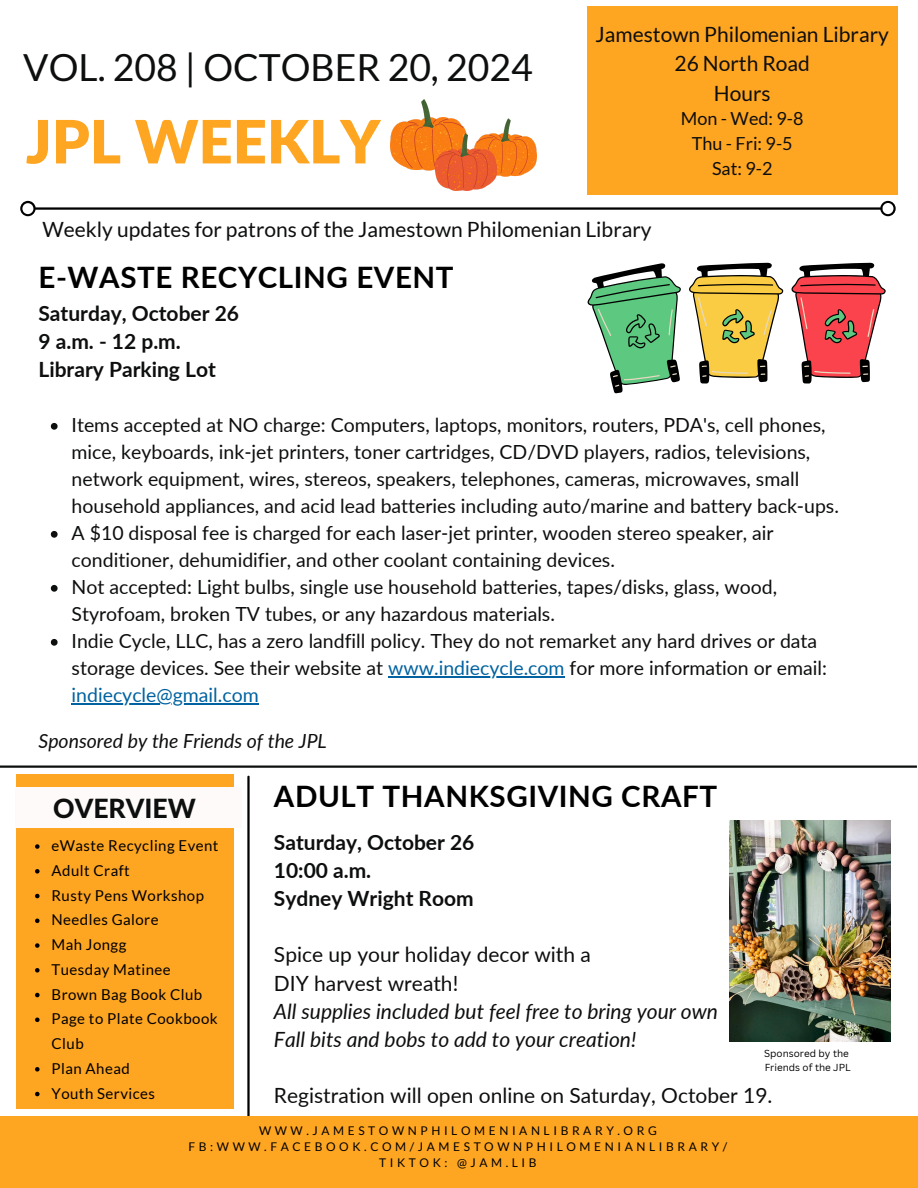
<style>
.page{position:relative;width:918px;height:1188px;background:#fff}
.page>*{position:absolute;margin:0;border:0;box-sizing:border-box;transform-origin:0 0}
.t1{font:900 59.7px "Lato Latin";color:#fea521}
.t2{font:37.35px "Lato";color:#0d0e0e}
.t3{font:700 29.55px "Lato";letter-spacing:.02em;color:#000}
.t4{font:800 26.55px "Lato Latin";color:#0d0e0e}
.t5{font:21px/29.2px "Lato";color:#0d0e0e;text-align:center}
.t6{font:italic 21px/28.2px "Lato";color:#0d0e0e}
.t7{font:700 21px/28.2px "Lato";color:#0d0e0e}
.t8{font:19.5px/27px "Lato";color:#0d0e0e}
.t9{font:italic 19.5px "Lato";color:#0d0e0e}
.t10{font:19.5px "Lato";color:#0062a0}
.t11{font:18px/24.8px "Lato";color:#0d0e0e;text-align:center}
.t12{font:15px/24.8px "Lato";letter-spacing:.03em;color:#000}
.t13{font:12px "Lato";letter-spacing:.3em;color:#000}
.t14{font:9.9px "Canva Sans";color:#000}
.s1{color:#0062a0}
.s2{font-style:normal}
</style>
<div class="page">
<div style="left:16px;top:775px;width:218px;height:334px;background:#fea521"></div>
<div style="left:587px;top:7px;width:311px;height:188px;background:#fea521"></div>
<hr style="left:247px;top:777px;width:3px;height:346px;background:#000">
<div style="left:0;top:1116px;width:918px;height:72px;background:#fea521"></div>
<svg style="left:20px;top:201px;width:876px;height:15px"></svg>
<hr style="left:0;top:766px;width:917px;height:2px;background:#0d0e0e">
<div style="left:16px;top:787px;width:218px;height:41px;background:#fffafa"></div>
<img style="left:390px;top:99px;width:146px;height:91px">
<svg style="left:51px;top:423px;width:7px;height:7px"></svg>
<svg style="left:51px;top:531px;width:7px;height:7px"></svg>
<svg style="left:51px;top:585px;width:7px;height:7px"></svg>
<svg style="left:51px;top:639px;width:7px;height:7px"></svg>
<hr style="left:388px;top:676px;width:177px;height:1px;background:#0062a0">
<hr style="left:72px;top:703px;width:187px;height:1px;background:#0062a0">
<svg style="left:587px;top:263px;width:299px;height:130px"></svg>
<img style="left:730px;top:821px;width:161px;height:220px">
<svg style="left:35px;top:844px;width:5px;height:5px"></svg>
<svg style="left:35px;top:869px;width:5px;height:5px"></svg>
<svg style="left:35px;top:894px;width:5px;height:4px"></svg>
<svg style="left:35px;top:919px;width:5px;height:4px"></svg>
<svg style="left:35px;top:943px;width:5px;height:5px"></svg>
<svg style="left:35px;top:968px;width:5px;height:5px"></svg>
<svg style="left:35px;top:993px;width:5px;height:4px"></svg>
<svg style="left:35px;top:1018px;width:5px;height:4px"></svg>
<svg style="left:35px;top:1067px;width:5px;height:5px"></svg>
<svg style="left:35px;top:1092px;width:5px;height:4px"></svg>
<p class="t2" style="left:23px;top:44px;width:511px">VOL. 208 | OCTOBER 20, 2024</p>
<p class="t1" style="left:26px;top:115px;width:356px">JPL WEEKLY</p>
<p class="t5" style="left:596px;top:19px;width:295px">Jamestown Philomenian Library<br>26 North Road<br>Hours</p>
<p class="t11" style="left:681px;top:106px;width:124px">Mon - Wed: 9-8<br>Thu - Fri: 9-5<br>Sat: 9-2</p>
<p class="t5" style="left:43px;top:214px;width:611px">Weekly updates for patrons of the Jamestown Philomenian Library</p>
<p class="t3" style="left:38px;top:259px;width:417px">E-WASTE RECYCLING EVENT</p>
<p class="t7" style="left:38px;top:298px;width:202px">Saturday, October 26<br>9 a.m. - 12 p.m.<br>Library Parking Lot</p>
<h1 class="t8" style="left:72px;top:411px;width:769px">Items accepted at NO charge: Computers, laptops, monitors, routers, PDA's, cell phones, mice, keyboards, ink-jet printers, toner cartridges, CD/DVD players, radios, televisions, network equipment, wires, stereos, speakers, telephones, cameras, microwaves, small household appliances, and acid lead batteries including auto/marine and battery back-ups.</h1>
<h6 class="t8" style="left:72px;top:519px;width:704px">A $10 disposal fee is charged for each laser-jet printer, wooden stereo speaker, air conditioner, dehumidifier, and other coolant containing devices.</h6>
<h3 class="t8" style="left:72px;top:573px;width:707px">Not accepted: Light bulbs, single use household batteries, tapes/disks, glass, wood,<br>Styrofoam, broken TV tubes, or any hazardous materials.</h3>
<p class="t8" style="left:72px;top:627px;width:757px">Indie Cycle, LLC, has a zero landfill policy. They do not remarket any hard drives or data storage devices. See their website at <span class="s1">www.indiecycle.com</span> for more information or email:</p>
<p class="t10" style="left:72px;top:683px;width:189px">indiecycle@gmail.com</p>
<p class="t9" style="left:38px;top:729px;width:290px">Sponsored by the Friends of the JPL</p>
<p class="t4" style="left:53px;top:797px;width:144px">OVERVIEW</p>
<p class="t12" style="left:52px;top:833px;width:168px">eWaste Recycling Event</p>
<p class="t12" style="left:52px;top:858px;width:80px">Adult Craft</p>
<h3 class="t12" style="left:52px;top:882px;width:154px">Rusty Pens Workshop</h3>
<p class="t12" style="left:52px;top:907px;width:109px">Needles Galore</p>
<h4 class="t12" style="left:52px;top:932px;width:76px">Mah Jongg</h4>
<p class="t12" style="left:52px;top:957px;width:121px">Tuesday Matinee</p>
<h5 class="t12" style="left:52px;top:981px;width:152px">Brown Bag Book Club</h5>
<h6 class="t12" style="left:52px;top:1006px;width:168px">Page to Plate Cookbook<br>Club</h6>
<h6 class="t12" style="left:52px;top:1056px;width:80px">Plan Ahead</h6>
<p class="t12" style="left:52px;top:1080px;width:105px">Youth Services</p>
<p class="t3" style="left:274px;top:777px;width:445px">ADULT THANKSGIVING CRAFT</p>
<p class="t7" style="left:274px;top:828px;width:202px">Saturday, October 26<br>10:00 a.m.<br>Sydney Wright Room</p>
<p class="t6" style="left:274px;top:940px;width:446px"><span class="s2">Spice up your holiday decor with a<br>DIY harvest wreath!<br></span>All supplies included but feel free to bring your own Fall bits and bobs to add to your creation!</p>
<h6 class="t5" style="left:274px;top:1080px;width:500px">Registration will open online on Saturday, October 19.</h6>
<p class="t14" style="left:764px;top:1047px;width:86px">Sponsored by the</p>
<p class="t14" style="left:765px;top:1061px;width:88px">Friends of the JPL</p>
<p class="t13" style="left:259px;top:1123px;width:399px">WWW.JAMESTOWNPHILOMENIANLIBRARY.ORG</p>
<p class="t13" style="left:189px;top:1139px;width:540px">FB:WWW.FACEBOOK.COM/JAMESTOWNPHILOMENIANLIBRARY/</p>
<p class="t13" style="left:379px;top:1155px;width:159px">TIKTOK: @JAM.LIB</p>
</div>
